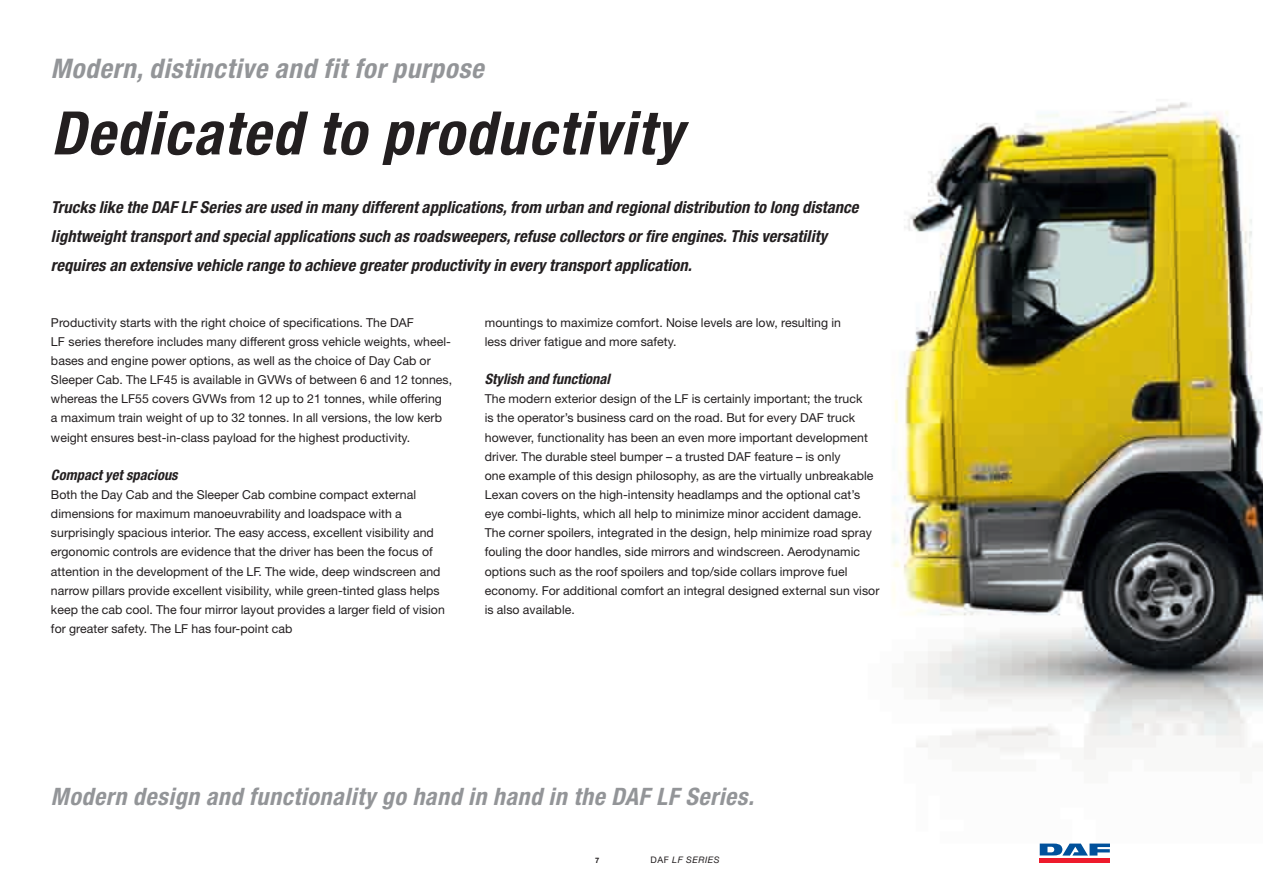
<style>
.page{position:relative;width:1263px;height:896px;background:#fff}
.page>*{position:absolute;margin:0;border:0;box-sizing:border-box;transform-origin:0 0}
.t1{font:italic 700 condensed 60px "Helvetica Neue";letter-spacing:.025em;color:#231f20}
.t2{font:italic 700 condensed 27px "Helvetica Neue";letter-spacing:.025em;color:#939598}
.t3{font:italic 700 condensed 24px "Helvetica Neue";letter-spacing:.025em;color:#939598}
.t4{font:italic 700 condensed 16.5px/28.7px "Helvetica Neue";letter-spacing:.005em;color:#231f20}
.t5{font:italic 700 condensed 14.4px "Helvetica Neue";letter-spacing:.005em;color:#231f20}
.t6{font:12.3px/19.2px "Helvetica Neue";letter-spacing:.005em;color:#231f20}
.t7{font:italic 9px "Helvetica Neue";letter-spacing:.05em;color:#231f20}
.t8{font:700 7.5px "Helvetica Neue";color:#231f20}
.s1{font-style:normal}
</style>
<div class="page">
<img style="left:892px;top:102px;width:371px;height:761px">
<hr style="left:1040px;top:858px;width:70px;height:4px;background:#ee1b2c">
<svg style="left:1040px;top:843px;width:70px;height:12px"></svg>
<h2 class="t2" style="left:51px;top:58px;width:434px">Modern, distinctive and fit for purpose</h2>
<h1 class="t1" style="left:51px;top:111px;width:633px">Dedicated to productivity</h1>
<p class="t4" style="left:51px;top:194px;width:809px">Trucks like the DAF LF Series are used in many different applications, from urban and regional distribution to long distance lightweight transport and special applications such as roadsweepers, refuse collectors or fire engines. This versatility requires an extensive vehicle range to achieve greater productivity in every transport application.</p>
<p class="t6" style="left:51px;top:314px;width:403px">Productivity starts with the right choice of specifications. The DAF<br>LF series therefore includes many different gross vehicle weights, wheel&shy;bases and engine power options, as well as the choice of Day Cab or Sleeper Cab. The LF45 is available in GVWs of between 6 and 12 tonnes, whereas the LF55 covers GVWs from 12 up to 21 tonnes, while offering<br>a maximum train weight of up to 32 tonnes. In all versions, the low kerb weight ensures best-in-class payload for the highest productivity.</p>
<p class="t5" style="left:51px;top:469px;width:128px">Compact yet spacious</p>
<p class="t6" style="left:51px;top:486px;width:395px">Both the Day Cab and the Sleeper Cab combine compact external dimensions for maximum manoeuvrability and loadspace with a surprisingly spacious interior. The easy access, excellent visibility and ergonomic controls are evidence that the driver has been the focus of attention in the development of the LF. The wide, deep windscreen and narrow pillars provide excellent visibility, while green-tinted glass helps keep the cab cool. The four mirror layout provides a larger field of vision for greater safety. The LF has four-point cab</p>
<p class="t6" style="left:485px;top:314px;width:358px">mountings to maximize comfort. Noise levels are low, resulting in less driver fatigue and more safety.</p>
<p class="t5" style="left:485px;top:374px;width:127px">Stylish and functional</p>
<p class="t6" style="left:485px;top:390px;width:396px">The modern exterior design of the LF is certainly important; the truck<br>is the operator’s business card on the road. But for every DAF truck however, functionality has been an even more important development driver. The durable steel bumper – a trusted DAF feature – is only<br>one example of this design philosophy, as are the virtually unbreakable Lexan covers on the high-intensity headlamps and the optional cat’s eye combi-lights, which all help to minimize minor accident damage.<br>The corner spoilers, integrated in the design, help minimize road spray fouling the door handles, side mirrors and windscreen. Aerodynamic options such as the roof spoilers and top/side collars improve fuel economy. For additional comfort an integral designed external sun visor is also available.</p>
<h3 class="t3" style="left:51px;top:788px;width:704px">Modern design and functionality go hand in hand in the DAF LF Series.</h3>
<p class="t8" style="left:595px;top:857px;width:6px">7</p>
<p class="t7" style="left:651px;top:855px;width:71px"><span class="s1">DAF</span> LF SERIES</p>
</div>
